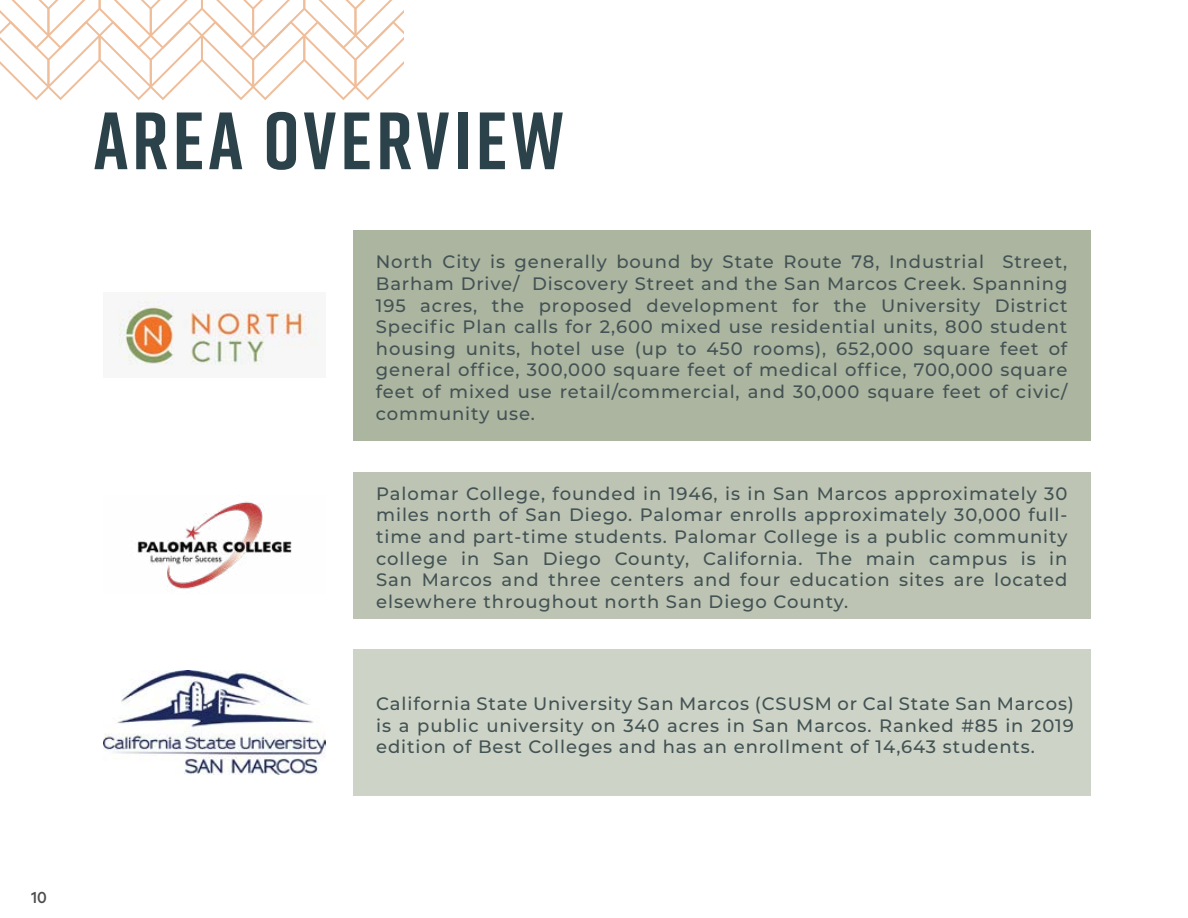
<style>
.page{position:relative;width:1188px;height:918px;background:#fff}
.page>*{position:absolute;margin:0;border:0;box-sizing:border-box;transform-origin:0 0}
.t1{font:700 81px "Rift";letter-spacing:.05em;color:#2b424a}
.t2{font:500 18px/21.6px "Montserrat";letter-spacing:.05em;color:#435254;text-align:justify}
.t3{font:500 18px "Calibre";color:#4d4d4f}
</style>
<div class="page">
<div style="left:353px;top:230px;width:737px;height:210px;background:#acb5a0"></div>
<img style="left:118px;top:293px;width:200px;height:73px">
<div style="left:353px;top:472px;width:737px;height:146px;background:#bdc4b3"></div>
<img style="left:137px;top:501px;width:155px;height:89px">
<div style="left:353px;top:650px;width:737px;height:146px;background:#cdd3c6"></div>
<img style="left:103px;top:671px;width:223px;height:104px">
<svg style="left:0;top:0;width:404px;height:100px"></svg>
<h1 class="t1" style="left:94px;top:83px;width:471px">AREA OVERVIEW</h1>
<p class="t2" style="left:376px;top:251px;width:693px">North City is generally bound by State Route 78, Industrial Street, Barham Drive/ Discovery Street and the San Marcos Creek. Spanning 195 acres, the proposed development for the University District Specific Plan calls for 2,600 mixed use residential units, 800 student housing units, hotel use (up to 450 rooms), 652,000 square feet of general office, 300,000 square feet of medical office, 700,000 square feet of mixed use retail/commercial, and 30,000 square feet of civic/ community use.</p>
<p class="t2" style="left:376px;top:482px;width:693px">Palomar College, founded in 1946, is in San Marcos approximately 30 miles north of San Diego. Palomar enrolls approximately 30,000 full&shy;time and part-time students. Palomar College is a public community college in San Diego County, California. The main campus is in San Marcos and three centers and four education sites are located elsewhere throughout north San Diego County.</p>
<p class="t2" style="left:376px;top:692px;width:699px">California State University San Marcos (CSUSM or Cal State San Marcos) is a public university on 340 acres in San Marcos. Ranked #85 in 2019 edition of Best Colleges and has an enrollment of 14,643 students.</p>
<p class="t3" style="left:31px;top:887px;width:17px">10</p>
</div>
